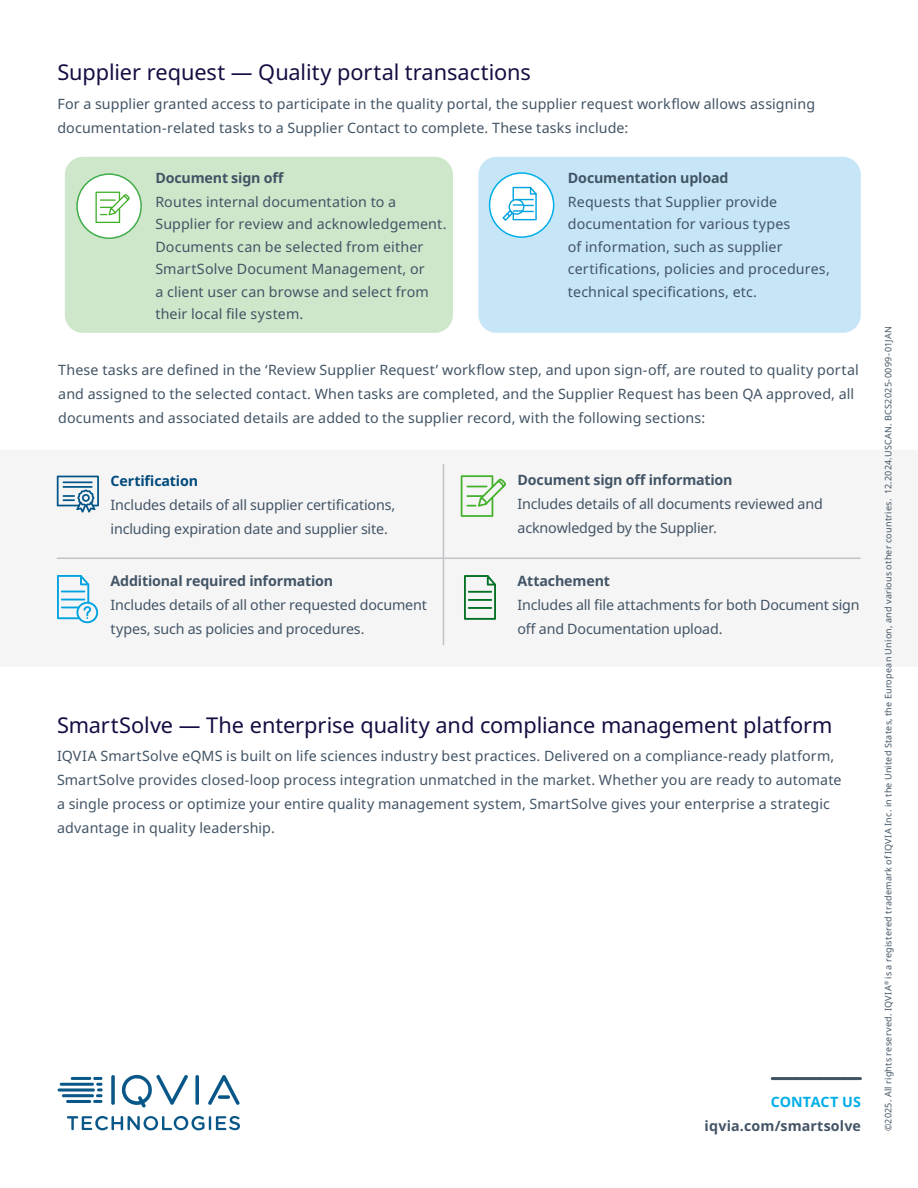
<style>
.page{position:relative;width:918px;height:1188px;background:#fff}
.page>*{position:absolute;margin:0;border:0;box-sizing:border-box;transform-origin:0 0}
.Section_heading{font:21.75px "Noto Sans";letter-spacing:-.005em;color:#150e42}
.Body_copy_-_Space{font:14.25px/24px "Noto Sans";letter-spacing:.01em;color:#425465}
.Body_copy_-_Space-2{font:14.25px/24px "Noto Sans";letter-spacing:-.01em;color:#425465}
.Contact_body_copy{font:700 14.25px "Noto Sans";letter-spacing:.01em;color:#425465}
.Contact_us{font:700 14.25px "Noto Sans";letter-spacing:.01em;color:#00aee8}
.Copyright{font:9px "Noto Sans";letter-spacing:.025em;color:#425465}
.s1{font-weight:700}
.s2{font-weight:700;color:#00497b}
</style>
<div class="page">
<div style="left:56px;top:463px;width:805px;height:183px;background:#f5f5f6"></div>
<svg style="left:772px;top:1077px;width:88px;height:3px"></svg>
<div style="left:65px;top:157px;width:388px;height:176px;background:#cee7ca;border-radius:18px"></div>
<div style="left:478px;top:157px;width:383px;height:176px;background:#c6e6f8;border-radius:18px"></div>
<div style="left:490px;top:173px;width:64px;height:64px;background:#fff;border-radius:50%"></div>
<div style="left:489px;top:172px;width:65px;height:66px;border:2px solid #00aee8;border-radius:50%"></div>
<div style="left:77px;top:174px;width:64px;height:64px;background:#fff;border-radius:50%"></div>
<div style="left:76px;top:173px;width:66px;height:66px;border:2px solid #40ad49;border-radius:50%"></div>
<svg style="left:57px;top:476px;width:42px;height:37px"></svg>
<svg style="left:95px;top:192px;width:35px;height:31px"></svg>
<svg style="left:502px;top:187px;width:35px;height:34px"></svg>
<svg style="left:461px;top:475px;width:46px;height:42px"></svg>
<svg style="left:57px;top:575px;width:41px;height:48px"></svg>
<hr style="left:443px;top:464px;width:1px;height:181px;background:#c3c2c8">
<hr style="left:57px;top:558px;width:803px;height:1px;background:#c3c2c8">
<svg style="left:464px;top:575px;width:32px;height:45px"></svg>
<svg style="left:58px;top:1075px;width:182px;height:55px"></svg>
<p class="Section_heading" style="left:57px;top:57px;width:475px">Supplier request — Quality portal transactions</p>
<p class="Body_copy_-_Space" style="left:57px;top:92px;width:759px">For a supplier granted access to participate in the quality portal, the supplier request workflow allows assigning documentation-related tasks to a Supplier Contact to complete. These tasks include:</p>
<p class="Body_copy_-_Space" style="left:155px;top:166px;width:242px"><span class="s1">Document sign off<br></span>Routes internal documentation to a</p>
<p class="Body_copy_-_Space" style="left:155px;top:213px;width:293px;line-height:22.5px">Supplier for review and acknowledgement.<br>Documents can be selected from either SmartSolve Document Management, or<br>a client user can browse and select from their local file system.</p>
<p class="Body_copy_-_Space" style="left:568px;top:166px;width:211px"><span class="s1">Documentation upload<br></span>Requests that Supplier provide</p>
<p class="Body_copy_-_Space" style="left:568px;top:213px;width:263px;line-height:22.5px">documentation for various types<br>of information, such as supplier certifications, policies and procedures, technical specifications, etc.</p>
<p class="Body_copy_-_Space" style="left:58px;top:358px;width:802px">These tasks are defined in the ‘Review Supplier Request’ workflow step, and upon sign-off, are routed to quality portal and assigned to the selected contact. When tasks are completed, and the Supplier Request has been QA approved, all documents and associated details are added to the supplier record, with the following sections:</p>
<p class="Body_copy_-_Space-2" style="left:518px;top:469px;width:307px"><span class="s1">Document sign off information<br></span>Includes details of all documents reviewed and acknowledged by the Supplier.</p>
<p class="Body_copy_-_Space-2" style="left:111px;top:469px;width:286px"><span class="s2">Certification<br></span>Includes details of all supplier certifications, including expiration date and supplier site.</p>
<p class="Body_copy_-_Space-2" style="left:111px;top:569px;width:318px"><span class="s1">Additional required information<br></span>Includes details of all other requested document types, such as policies and procedures.</p>
<p class="Body_copy_-_Space-2" style="left:518px;top:569px;width:344px"><span class="s1">Attachement<br></span>Includes all file attachments for both Document sign off and Documentation upload.</p>
<p class="Section_heading" style="left:57px;top:709px;width:777px">SmartSolve — The enterprise quality and compliance management platform</p>
<p class="Body_copy_-_Space" style="left:57px;top:744px;width:786px">IQVIA SmartSolve eQMS is built on life sciences industry best practices. Delivered on a compliance-ready platform, SmartSolve provides closed-loop process integration unmatched in the market. Whether you are ready to automate a single process or optimize your entire quality management system, SmartSolve gives your enterprise a strategic advantage in quality leadership.</p>
<p class="Contact_us" style="left:771px;top:1092px;width:92px">CONTACT US</p>
<p class="Contact_body_copy" style="left:705px;top:1116px;width:158px">iqvia.com/smartsolve</p>
<p class="Copyright" style="left:882px;top:1131px;width:806px;rotate:-90deg">©2025. All rights reserved. IQVIA<sup>®</sup> is a registered trademark of IQVIA Inc. in the United States, the European Union, and various other countries. 12.2024.USCAN. BCS2025-0099-01JAN</p>
</div>
